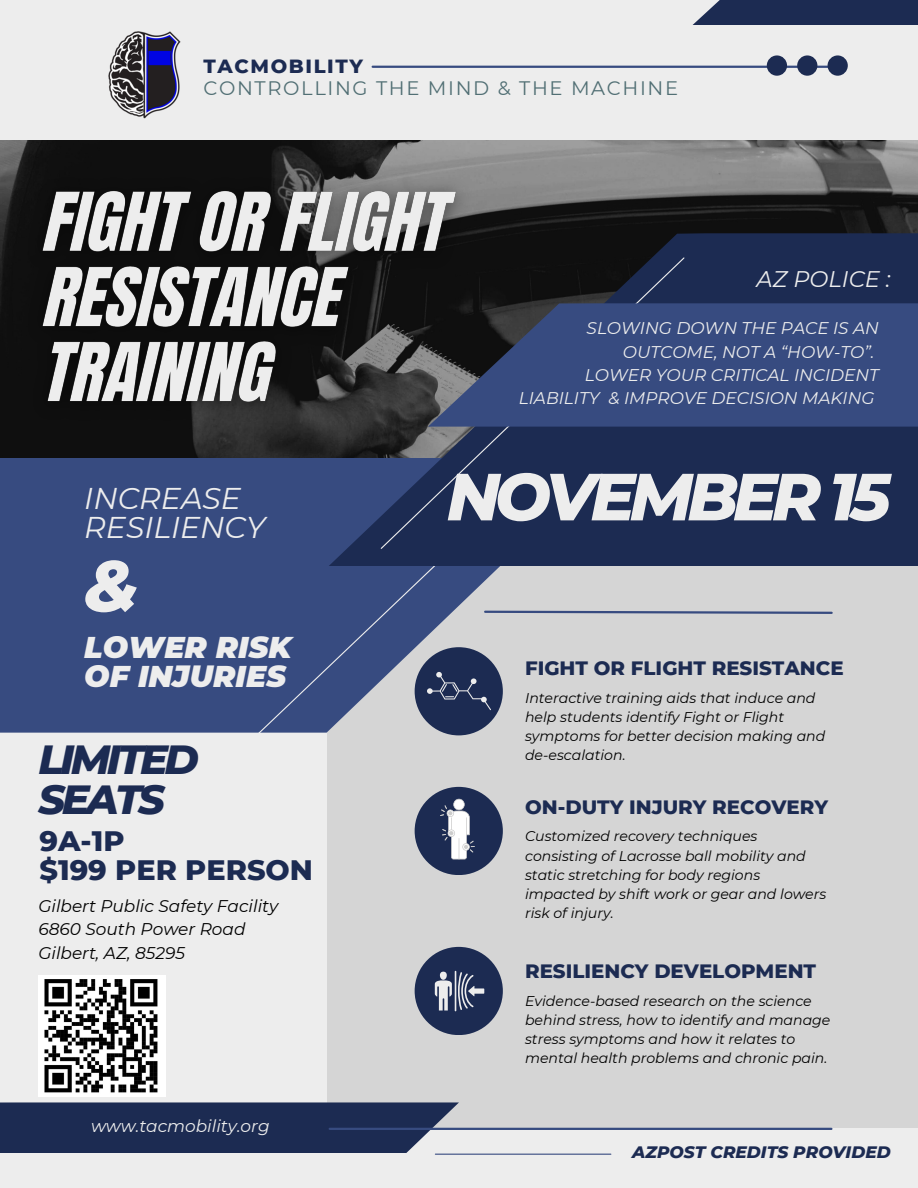
<style>
.page{position:relative;width:918px;height:1188px;background:#ededed}
.page>*{position:absolute;margin:0;border:0;box-sizing:border-box;transform-origin:0 0}
.t1{font:italic 800 72px "Montserrat";color:#ededed}
.t2{font:italic 800 66.45px "Montserrat";letter-spacing:-.085em;color:#ededed}
.t3{font:italic 800 41.55px/40.5px "Montserrat";letter-spacing:-.085em;color:#1c2b52}
.t4{font:italic 900 30px/28.7px "Montserrat";color:#ededed}
.t5{font:italic 30px/28.7px "Montserrat";color:#ededed}
.t6{font:800 28.65px "Montserrat";color:#1c2b52}
.t7{font:italic 22.5px "Montserrat";color:#ededed}
.t8{font:800 19.8px "Montserrat";color:#1c2b52}
.t9{font:19.5px "Montserrat";letter-spacing:.085em;color:#516f74}
.t10{font:800 19.5px "Montserrat";letter-spacing:.085em;color:#1c2b52}
.t11{font:italic 16.95px/23.2px "Montserrat";color:#ededed;text-align:right}
.t12{font:italic 16.95px/23.2px "Montserrat";color:#000}
.t13{font:italic 800 16.95px "Montserrat";color:#1c2b52}
.t14{font:italic 14.1px/19.2px "Montserrat";color:#000}
</style>
<div class="page">
<div style="left:327px;top:546px;width:591px;height:582px;background:#d5d5d5"></div>
<div style="left:0;top:400px;width:673px;height:333px;background:#374b80"></div>
<div style="left:415px;top:787px;width:88px;height:88px;background:#1c2b52;border-radius:50%"></div>
<div style="left:415px;top:947px;width:88px;height:88px;background:#1c2b52;border-radius:50%"></div>
<img style="left:0;top:141px;width:918px;height:317px">
<svg style="left:329px;top:233px;width:589px;height:333px;background:#1d2a4e"></svg>
<svg style="left:0;top:1102px;width:459px;height:51px;background:#29375b"></svg>
<div style="left:692px;top:0;width:226px;height:25px;background:#1c2b52"></div>
<svg style="left:380px;top:256px;width:306px;height:286px;background:#1f2b4b"></svg>
<div style="left:428px;top:303px;width:490px;height:124px;background:#374b80"></div>
<hr style="left:373px;top:66px;width:464px;height:2px;background:#374b80">
<hr style="left:330px;top:1128px;width:501px;height:2px;background:#374b80">
<hr style="left:435px;top:1154px;width:176px;height:1px;background:#374b80">
<svg style="left:767px;top:55px;width:81px;height:21px"></svg>
<img style="left:108px;top:31px;width:73px;height:88px">
<img style="left:38px;top:975px;width:127px;height:122px">
<svg style="left:250px;top:542px;width:584px;height:194px"></svg>
<svg style="left:440px;top:799px;width:35px;height:60px"></svg>
<svg style="left:435px;top:971px;width:49px;height:40px"></svg>
<img style="left:18px;top:168px;width:463px;height:262px">
<p class="t10" style="left:203px;top:54px;width:161px">TACMOBILITY</p>
<p class="t9" style="left:203px;top:77px;width:476px">CONTROLLING THE MIND &amp; THE MACHINE</p>
<p class="t7" style="left:757px;top:265px;width:136px">AZ POLICE :</p>
<p class="t5" style="left:84px;top:484px;width:182px">INCREASE<br>RESILIENCY</p>
<p class="t1" style="left:84px;top:542px;width:56px">&amp;</p>
<p class="t4" style="left:84px;top:633px;width:209px">LOWER RISK<br>OF INJURIES</p>
<p class="t3" style="left:38px;top:739px;width:162px">LIMITED<br>SEATS</p>
<p class="t6" style="left:39px;top:824px;width:87px">9A-1P</p>
<p class="t6" style="left:39px;top:853px;width:275px">$199 PER PERSON</p>
<p class="t12" style="left:38px;top:894px;width:241px">Gilbert Public Safety Facility</p>
<p class="t12" style="left:38px;top:918px;width:209px">6860 South Power Road<br>Gilbert, AZ, 85295</p>
<p class="t11" style="left:91px;top:1114px;width:180px">www.tacmobility.org</p>
<p class="t11" style="left:587px;top:317px;width:294px">SLOWING DOWN THE PACE IS AN<br>OUTCOME, NOT A “HOW-TO”.</p>
<p class="t11" style="left:519px;top:363px;width:362px">LOWER YOUR CRITICAL INCIDENT<br>LIABILITY &amp; IMPROVE DECISION MAKING</p>
<p class="t2" style="left:447px;top:456px;width:446px">NOVEMBER 15</p>
<p class="t8" style="left:525px;top:656px;width:320px">FIGHT OR FLIGHT RESISTANCE</p>
<p class="t14" style="left:525px;top:688px;width:302px">Interactive training aids that induce and help students identify Fight or Flight symptoms for better decision making and de-escalation.</p>
<p class="t8" style="left:525px;top:795px;width:305px">ON-DUTY INJURY RECOVERY</p>
<p class="t14" style="left:525px;top:827px;width:303px">Customized recovery techniques consisting of Lacrosse ball mobility and static stretching for body regions impacted by shift work or gear and lowers risk of injury.</p>
<p class="t8" style="left:525px;top:959px;width:293px">RESILIENCY DEVELOPMENT</p>
<p class="t14" style="left:525px;top:991px;width:307px">Evidence-based research on the science behind stress, how to identify and manage stress symptoms and how it relates to mental health problems and chronic pain.</p>
<p class="t13" style="left:632px;top:1141px;width:260px">AZPOST CREDITS PROVIDED</p>
</div>
